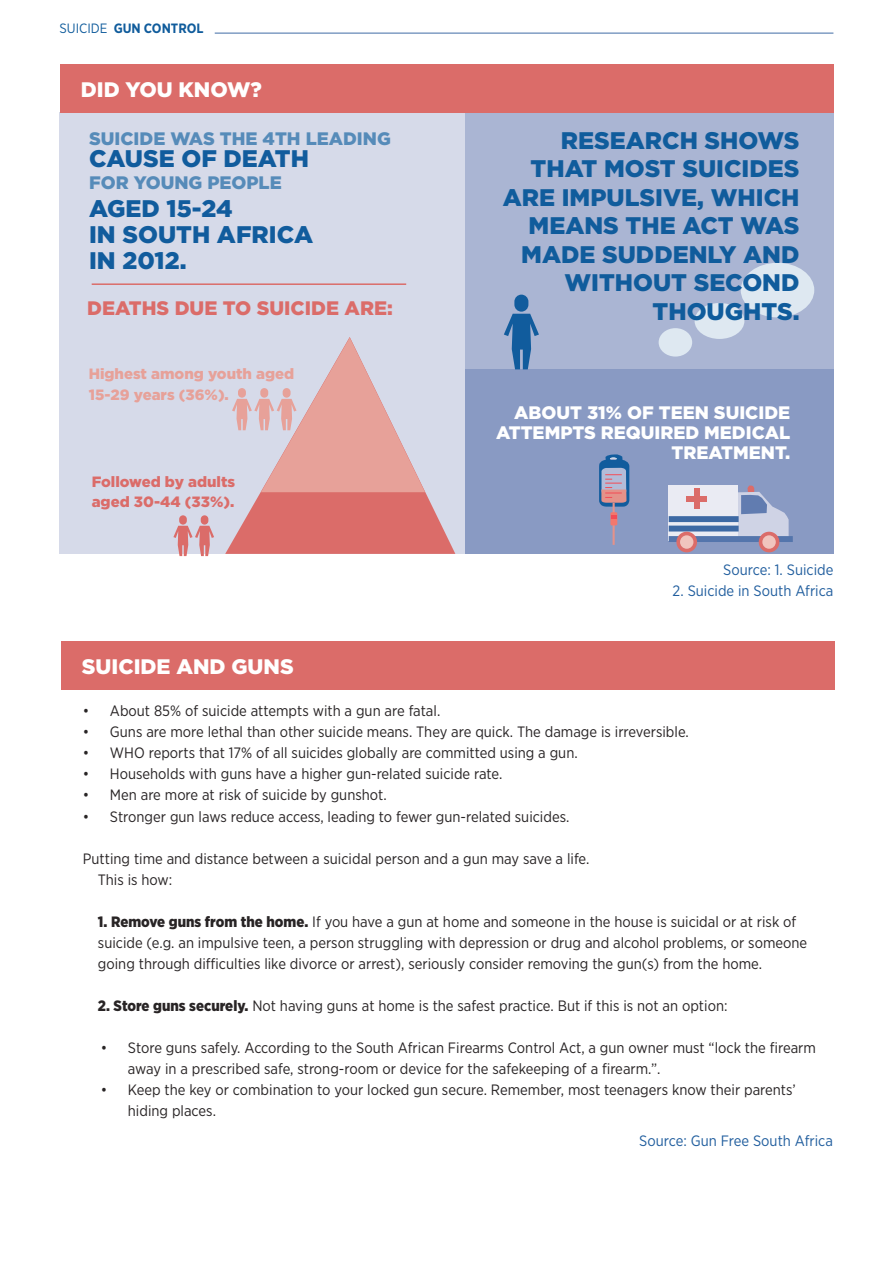
<style>
.page{position:relative;width:893px;height:1263px;background:#fff}
.page>*{position:absolute;margin:0;border:0;box-sizing:border-box;transform-origin:0 0}
.t1{font:900 24px/28.5px "Gotham";color:#105c9c;text-align:right}
.t2{font:900 24px/26.1px "Gotham";color:#115c9d}
.t3{font:900 21px "Gotham";color:#fff}
.t4{font:900 19.5px "Gotham";color:#db6c69}
.t5{font:900 18px/19.8px "Gotham";color:#fff;text-align:right}
.t6{font:900 18px "Gotham";color:#568bb9}
.t7{font:15px/21px "Gotham Narrow";color:#282425}
.t8{font:15px "Gotham Narrow";color:#215e9e}
.t9{font:900 14.85px/20.5px "Gotham";color:#e7a199}
.t10{font:900 14.85px/20.5px "Gotham";color:#db6c69}
.t11{font:700 13.5px "Gotham Narrow";color:#105c9c}
.s1{font-weight:400}
.s2{font-weight:900}
</style>
<div class="page">
<div style="left:436px;top:113px;width:397px;height:256px;background:#aab5d3"></div>
<div style="left:659px;top:328px;width:33px;height:29px;background:#dee8f1;border-radius:50%"></div>
<div style="left:695px;top:303px;width:49px;height:36px;background:#dee8f1;border-radius:50%"></div>
<div style="left:741px;top:263px;width:73px;height:54px;background:#dee8f1;border-radius:50%"></div>
<hr style="left:215px;top:33px;width:618px;height:1px;background:#406ba5">
<div style="left:436px;top:369px;width:397px;height:185px;background:#899ac3"></div>
<div style="left:60px;top:113px;width:405px;height:441px;background:#d6dae9"></div>
<div style="left:60px;top:64px;width:773px;height:49px;background:#db6c69"></div>
<hr style="left:92px;top:283px;width:314px;height:2px;background:#db6c69">
<div style="left:514px;top:295px;width:14px;height:17px;background:#115c9d;border-radius:7px"></div>
<svg style="left:504px;top:314px;width:35px;height:55px"></svg>
<svg style="left:225px;top:492px;width:230px;height:62px;background:#da7b7b"></svg>
<svg style="left:232px;top:337px;width:193px;height:155px"></svg>
<div style="left:179px;top:515px;width:8px;height:10px;background:#db6c69;border-radius:4px"></div>
<div style="left:201px;top:515px;width:7px;height:10px;background:#db6c69;border-radius:4px"></div>
<svg style="left:173px;top:526px;width:41px;height:30px"></svg>
<div style="left:668px;top:486px;width:70px;height:55px;background:#eaebf3"></div>
<div style="left:694px;top:488px;width:5px;height:21px;background:#db6c69"></div>
<div style="left:686px;top:497px;width:21px;height:5px;background:#db6c69"></div>
<div style="left:669px;top:516px;width:70px;height:6px;background:#3d69a4"></div>
<div style="left:669px;top:526px;width:70px;height:5px;background:#3d69a4"></div>
<div style="left:669px;top:536px;width:124px;height:6px;background:#5475ac"></div>
<div style="left:676px;top:532px;width:21px;height:20px;background:#db6c69;border-radius:50%"></div>
<div style="left:680px;top:535px;width:13px;height:14px;background:#f0c5be;border-radius:50%"></div>
<div style="left:759px;top:532px;width:20px;height:20px;background:#db6c69;border-radius:50%"></div>
<div style="left:762px;top:535px;width:14px;height:14px;background:#f0c5be;border-radius:50%"></div>
<svg style="left:736px;top:486px;width:53px;height:54px"></svg>
<svg style="left:599px;top:454px;width:30px;height:53px;background:#8089ac"></svg>
<hr style="left:613px;top:503px;width:2px;height:42px;background:#e4928a">
<div style="left:610px;top:512px;width:7px;height:13px;background:#f2786d;border-radius:2px"></div>
<svg style="left:611px;top:515px;width:6px;height:4px"></svg>
<div style="left:61px;top:641px;width:773px;height:49px;background:#db6c69"></div>
<p class="t11" style="left:60px;top:20px;width:146px"><span class="s1">SUICIDE</span> GUN CONTROL</p>
<h2 class="t3" style="left:81px;top:75px;width:183px">DID YOU KNOW?</h2>
<p class="t6" style="left:89px;top:126px;width:303px">SUICIDE WAS THE 4TH LEADING</p>
<h1 class="t2" style="left:89px;top:146px;width:221px">CAUSE OF DEATH</h1>
<p class="t6" style="left:89px;top:170px;width:194px">FOR YOUNG PEOPLE</p>
<h1 class="t2" style="left:89px;top:195px;width:226px">AGED 15-24<br>IN SOUTH AFRICA<br>IN 2012.</h1>
<h3 class="t4" style="left:87px;top:295px;width:307px">DEATHS DUE TO SUICIDE ARE:</h3>
<p class="t9" style="left:89px;top:363px;width:207px">Highest among youth aged<br>15-29 years (36%).</p>
<p class="t10" style="left:92px;top:471px;width:145px">Followed by adults aged 30-44 (33%).</p>
<h1 class="t1" style="left:503px;top:126px;width:298px">RESEARCH SHOWS<br>THAT MOST SUICIDES<br>ARE IMPULSIVE, WHICH<br>MEANS THE ACT WAS<br>MADE SUDDENLY AND<br>WITHOUT SECOND<br>THOUGHTS.</h1>
<p class="t5" style="left:496px;top:402px;width:296px">ABOUT 31% OF TEEN SUICIDE<br>ATTEMPTS REQUIRED MEDICAL<br>TREATMENT.</p>
<p class="t8" style="left:723px;top:561px;width:112px">Source: 1. Suicide</p>
<p class="t8" style="left:673px;top:582px;width:162px">2. Suicide in South Africa</p>
<h2 class="t3" style="left:82px;top:652px;width:213px">SUICIDE AND GUNS</h2>
<p class="t7" style="left:83px;top:700px;width:359px">• About 85% of suicide attempts with a gun are fatal.</p>
<p class="t7" style="left:83px;top:721px;width:607px">• Guns are more lethal than other suicide means. They are quick. The damage is irreversible.</p>
<p class="t7" style="left:83px;top:742px;width:496px">• WHO reports that 17% of all suicides globally are committed using a gun.</p>
<p class="t7" style="left:83px;top:763px;width:421px">• Households with guns have a higher gun-related suicide rate.</p>
<p class="t7" style="left:83px;top:784px;width:305px">• Men are more at risk of suicide by gunshot.</p>
<p class="t7" style="left:83px;top:806px;width:488px">• Stronger gun laws reduce access, leading to fewer gun-related suicides.</p>
<p class="t7" style="left:98px;top:848px;width:493px;text-indent:-15px">Putting time and distance between a suicidal person and a gun may save a life.<br>This is how:</p>
<p class="t7" style="left:98px;top:911px;width:711px"><span class="s2">1. Remove guns from the home.</span> If you have a gun at home and someone in the house is suicidal or at risk of suicide (e.g. an impulsive teen, a person struggling with depression or drug and alcohol problems, or someone going through difficulties like divorce or arrest), seriously consider removing the gun(s) from the home.</p>
<p class="t7" style="left:98px;top:995px;width:631px"><span class="s2">2. Store guns securely.</span> Not having guns at home is the safest practice. But if this is not an option:</p>
<p class="t7" style="left:128px;top:1037px;width:690px;text-indent:-27px">• Store guns safely. According to the South African Firearms Control Act, a gun owner must “lock the firearm away in a prescribed safe, strong-room or device for the safekeeping of a firearm.”.</p>
<p class="t7" style="left:128px;top:1079px;width:669px;text-indent:-27px">• Keep the key or combination to your locked gun secure. Remember, most teenagers know their parents’ hiding places.</p>
<p class="t8" style="left:639px;top:1131px;width:195px">Source: Gun Free South Africa</p>
</div>
